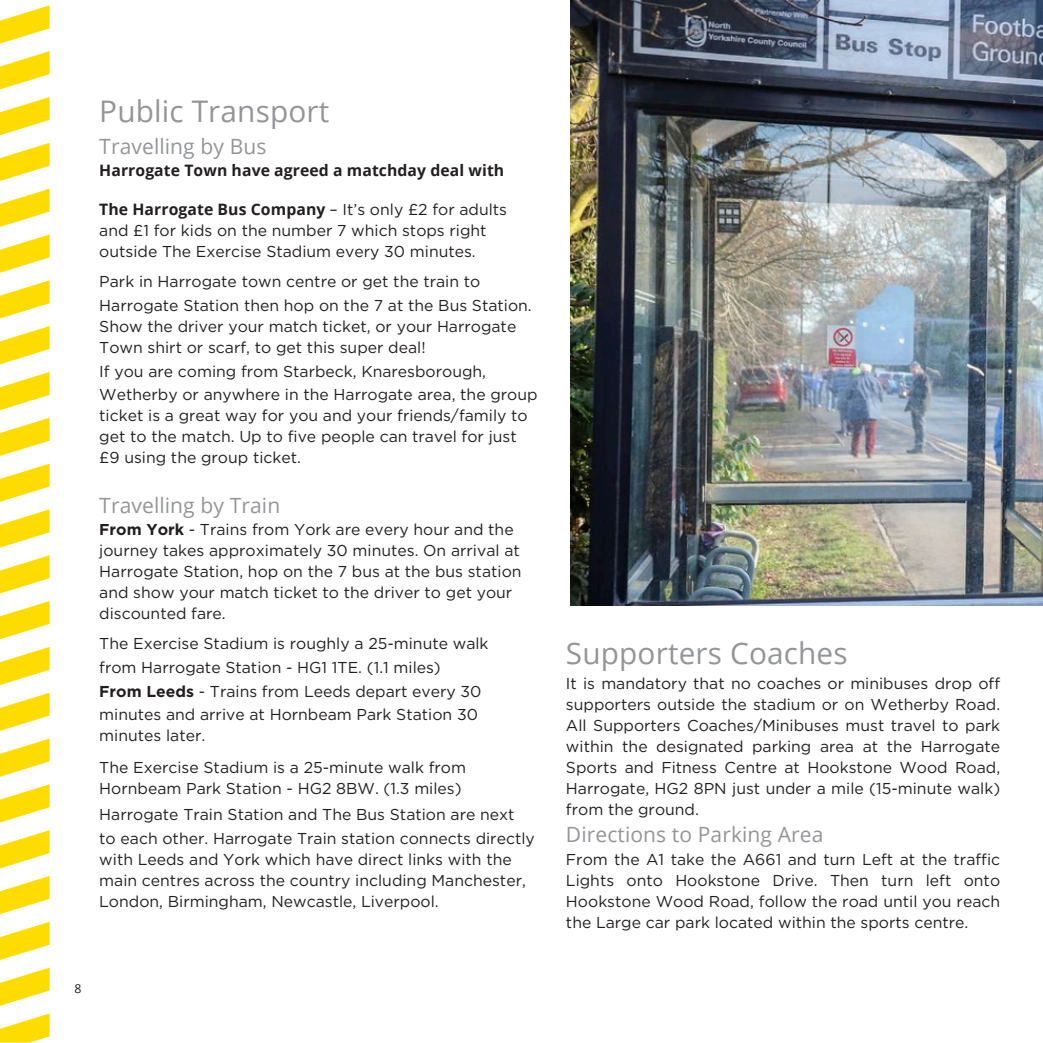
<style>
.page{position:relative;width:1043px;height:1043px;background:#fff}
.page>*{position:absolute;margin:0;border:0;box-sizing:border-box;transform-origin:0 0}
.t1{font:29.75px "Open Sans";letter-spacing:.005em;color:#939598}
.t2{font:21px "Open Sans";letter-spacing:.005em;color:#939598}
.t3{font:15.75px/21px "Gotham";color:#231f20;text-align:justify}
.t4{font:700 15.75px "Open Sans";letter-spacing:.005em;color:#231f20}
.t5{font:12.25px "Open Sans";color:#231f20}
.s1{font-family:"Gotham";font-weight:400}
.s2{font-weight:700}
</style>
<div class="page">
<img style="left:570px;top:0;width:471px;height:605px">
<svg style="left:0;top:5px;width:50px;height:39px"></svg>
<svg style="left:0;top:51px;width:50px;height:38px"></svg>
<svg style="left:0;top:97px;width:50px;height:38px"></svg>
<svg style="left:0;top:143px;width:50px;height:38px"></svg>
<svg style="left:0;top:189px;width:50px;height:38px"></svg>
<svg style="left:0;top:234px;width:50px;height:38px"></svg>
<svg style="left:0;top:280px;width:50px;height:38px"></svg>
<svg style="left:0;top:326px;width:50px;height:38px"></svg>
<svg style="left:0;top:372px;width:50px;height:38px"></svg>
<svg style="left:0;top:417px;width:50px;height:39px"></svg>
<svg style="left:0;top:463px;width:50px;height:38px"></svg>
<svg style="left:0;top:509px;width:50px;height:38px"></svg>
<svg style="left:0;top:555px;width:50px;height:38px"></svg>
<svg style="left:0;top:601px;width:50px;height:38px"></svg>
<svg style="left:0;top:647px;width:50px;height:38px"></svg>
<svg style="left:0;top:692px;width:50px;height:38px"></svg>
<svg style="left:0;top:738px;width:50px;height:38px"></svg>
<svg style="left:0;top:784px;width:50px;height:38px"></svg>
<svg style="left:0;top:830px;width:50px;height:38px"></svg>
<svg style="left:0;top:876px;width:50px;height:37px"></svg>
<svg style="left:0;top:921px;width:50px;height:38px"></svg>
<svg style="left:0;top:967px;width:50px;height:38px"></svg>
<svg style="left:0;top:1013px;width:50px;height:29px"></svg>
<p class="t1" style="left:99px;top:91px;width:231px">Public Transport</p>
<p class="t2" style="left:99px;top:131px;width:169px">Travelling by Bus</p>
<h1 class="t4" style="left:99px;top:159px;width:406px">Harrogate Town have agreed a matchday deal with</h1>
<p class="t4" style="left:99px;top:198px;width:409px">The Harrogate Bus Company <span class="s1">– It’s only £2 for adults</span></p>
<p class="t3" style="left:99px;top:220px;width:389px">and £1 for kids on the number 7 which stops right outside The Exercise Stadium every 30 minutes.</p>
<p class="t3" style="left:99px;top:271px;width:382px">Park in Harrogate town centre or get the train to</p>
<p class="t3" style="left:99px;top:295px;width:434px">Harrogate Station then hop on the 7 at the Bus Station.</p>
<p class="t3" style="left:99px;top:316px;width:418px">Show the driver your match ticket, or your Harrogate</p>
<p class="t3" style="left:99px;top:337px;width:328px">Town shirt or scarf, to get this super deal!</p>
<p class="t3" style="left:99px;top:360px;width:388px">If you are coming from Starbeck, Knaresborough,</p>
<p class="t3" style="left:99px;top:384px;width:439px">Wetherby or anywhere in the Harrogate area, the group</p>
<p class="t3" style="left:99px;top:405px;width:430px">ticket is a great way for you and your friends/family to</p>
<p class="t3" style="left:99px;top:426px;width:419px">get to the match. Up to five people can travel for just</p>
<p class="t3" style="left:99px;top:447px;width:203px">£9 using the group ticket.</p>
<p class="t2" style="left:99px;top:490px;width:182px">Travelling by Train</p>
<p class="t3" style="left:99px;top:518px;width:423px;text-align:left"><span class="s2">From York</span> - Trains from York are every hour and the journey takes approximately 30 minutes. On arrival at Harrogate Station, hop on the 7 bus at the bus station and show your match ticket to the driver to get your discounted fare.</p>
<p class="t3" style="left:99px;top:633px;width:391px">The Exercise Stadium is roughly a 25-minute walk</p>
<p class="t3" style="left:99px;top:656px;width:343px">from Harrogate Station - HG1 1TE. (1.1 miles)</p>
<p class="t3" style="left:99px;top:680px;width:383px"><span class="s2">From Leeds</span> - Trains from Leeds depart every 30</p>
<p class="t3" style="left:99px;top:703px;width:380px">minutes and arrive at Hornbeam Park Station 30</p>
<p class="t3" style="left:99px;top:724px;width:107px">minutes later.</p>
<p class="t3" style="left:99px;top:756px;width:368px">The Exercise Stadium is a 25-minute walk from</p>
<p class="t3" style="left:99px;top:777px;width:364px">Hornbeam Park Station - HG2 8BW. (1.3 miles)</p>
<p class="t3" style="left:99px;top:803px;width:416px">Harrogate Train Station and The Bus Station are next</p>
<p class="t3" style="left:99px;top:827px;width:437px">to each other. Harrogate Train station connects directly</p>
<p class="t3" style="left:99px;top:848px;width:414px">with Leeds and York which have direct links with the</p>
<p class="t3" style="left:99px;top:869px;width:428px">main centres across the country including Manchester,</p>
<p class="t3" style="left:99px;top:890px;width:341px">London, Birmingham, Newcastle, Liverpool.</p>
<p class="t5" style="left:74px;top:979px;width:8px">8</p>
<p class="t1" style="left:566px;top:631px;width:283px">Supporters Coaches</p>
<p class="t3" style="left:566px;top:672px;width:435px">It is mandatory that no coaches or minibuses drop off supporters outside the stadium or on Wetherby Road.<br>All Supporters Coaches/Minibuses must travel to park within the designated parking area at the Harrogate Sports and Fitness Centre at Hookstone Wood Road, Harrogate, HG2 8PN just under a mile (15-minute walk) from the ground.</p>
<p class="t2" style="left:566px;top:819px;width:259px">Directions to Parking Area</p>
<p class="t3" style="left:566px;top:848px;width:435px">From the A1 take the A661 and turn Left at the traffic Lights onto Hookstone Drive. Then turn left onto Hookstone Wood Road, follow the road until you reach the Large car park located within the sports centre.</p>
</div>
